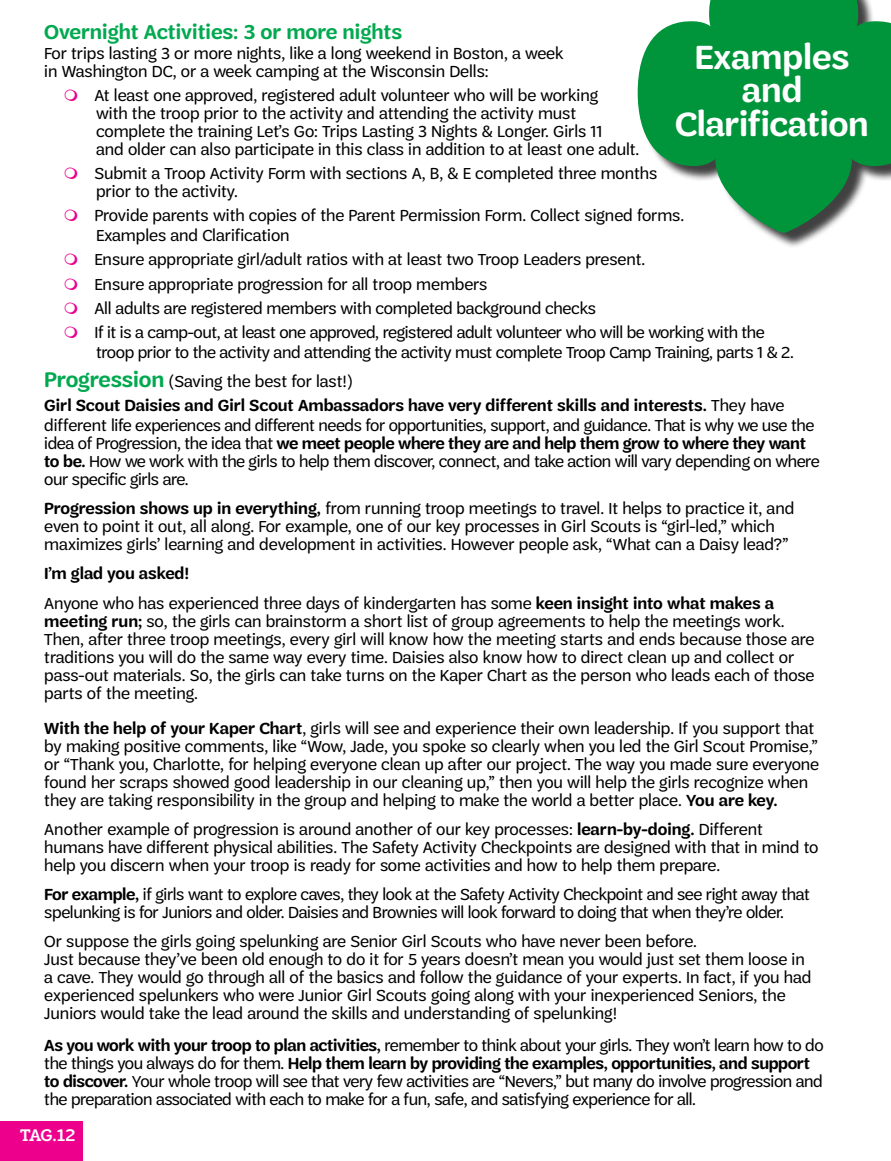
<style>
.page{position:relative;width:891px;height:1161px;background:#fff}
.page>*{position:absolute;margin:0;border:0;box-sizing:border-box;transform-origin:0 0}
.t1{font:600 35.7px/33.2px "Trefoil Sans";letter-spacing:-.01em;color:#fff;text-align:center}
.t2{font:600 21.45px "Trefoil Sans";color:#00a94f}
.t3{font:500 18px "Trefoil Slab";color:#fff}
.t4{font:17.1px/18px "Trefoil Sans";color:#000}
.t5{font:17.1px/18px "Trefoil Sans";letter-spacing:-.02em;color:#000}
.s1{font-weight:600;font-size:22.5px;color:#00a94f}
.s2{font-weight:600}
</style>
<div class="page">
<div style="left:640px;top:0;width:251px;height:249px;background:#000;opacity:.75"></div>
<svg style="left:638px;top:0;width:253px;height:233px;fill:#00953b"></svg>
<div style="left:0;top:1121px;width:82px;height:40px;background:#ec008c"></div>
<p class="t2" style="left:44px;top:20px;width:359px">Overnight Activities: 3 or more nights</p>
<p class="t4" style="left:44px;top:44px;width:521px">For trips lasting 3 or more nights, like a long weekend in Boston, a week in Washington DC, or a week camping at the Wisconsin Dells:</p>
<p class="t4" style="left:94px;top:86px;width:547px">At least one approved, registered adult volunteer who will be working<br>with the troop prior to the activity and attending the activity must complete the training Let’s Go: Trips Lasting 3 Nights &amp; Longer. Girls 11<br>and older can also participate in this class in addition to at least one adult.</p>
<p class="t4" style="left:94px;top:164px;width:564px">Submit a Troop Activity Form with sections A, B, &amp; E completed three months prior to the activity.</p>
<p class="t4" style="left:94px;top:206px;width:591px;line-height:20px">Provide parents with copies of the Parent Permission Form. Collect signed forms.<br>Examples and Clarification</p>
<p class="t4" style="left:94px;top:248px;width:672px;line-height:24.3px">Ensure appropriate girl/adult ratios with at least two Troop Leaders present.<br>Ensure appropriate progression for all troop members<br>All adults are registered members with completed background checks<br>If it is a camp-out, at least one approved, registered adult volunteer who will be working with the</p>
<p class="t5" style="left:44px;top:338px;width:751px;line-height:28.5px;text-indent:52px">troop prior to the activity and attending the activity must complete Troop Camp Training, parts 1 &amp; 2.<br><span class="s1">Progression</span> (Saving the best for last!)</p>
<p class="t5" style="left:44px;top:395px;width:771px;line-height:20px"><span class="s2">Girl Scout Daisies and Girl Scout Ambassadors have very different skills and interests.</span> They have different life experiences and different needs for opportunities, support, and guidance. That is why we use the</p>
<p class="t5" style="left:44px;top:434px;width:777px">idea of Progression, the idea that <span class="s2">we meet people where they are and help them grow to where they want to be.</span> How we work with the girls to help them discover, connect, and take action will vary depending on where our specific girls are.</p>
<p class="t4" style="left:44px;top:499px;width:752px"><span class="s2">Progression shows up in everything,</span> from running troop meetings to travel. It helps to practice it, and even to point it out, all along. For example, one of our key processes in Girl Scouts is “girl-led,” which maximizes girls’ learning and development in activities. However people ask, “What can a Daisy lead?”</p>
<p class="t4" style="left:44px;top:558px;width:731px;line-height:30px"><span class="s2">I’m glad you asked!<br></span>Anyone who has experienced three days of kindergarten has some <span class="s2">keen insight into what makes a</span></p>
<p class="t4" style="left:44px;top:612px;width:772px"><span class="s2">meeting run;</span> so, the girls can brainstorm a short list of group agreements to help the meetings work.<br>Then, after three troop meetings, every girl will know how the meeting starts and ends because those are traditions you will do the same way every time. Daisies also know how to direct clean up and collect or pass-out materials. So, the girls can take turns on the Kaper Chart as the person who leads each of those parts of the meeting.</p>
<p class="t4" style="left:44px;top:719px;width:776px"><span class="s2">With the help of your Kaper Chart</span>, girls will see and experience their own leadership. If you support that by making positive comments, like “Wow, Jade, you spoke so clearly when you led the Girl Scout Promise,” or “Thank you, Charlotte, for helping everyone clean up after our project. The way you made sure everyone found her scraps showed good leadership in our cleaning up,” then you will help the girls recognize when they are taking responsibility in the group and helping to make the world a better place. <span class="s2">You are key.</span></p>
<p class="t4" style="left:44px;top:820px;width:776px">Another example of progression is around another of our key processes: <span class="s2">learn-by-doing.</span> Different humans have different physical abilities. The Safety Activity Checkpoints are designed with that in mind to help you discern when your troop is ready for some activities and how to help them prepare.</p>
<p class="t5" style="left:44px;top:885px;width:767px"><span class="s2">For example,</span> if girls want to explore caves, they look at the Safety Activity Checkpoint and see right away that spelunking is for Juniors and older. Daisies and Brownies will look forward to doing that when they’re older.</p>
<p class="t4" style="left:44px;top:932px;width:769px">Or suppose the girls going spelunking are Senior Girl Scouts who have never been before.<br>Just because they’ve been old enough to do it for 5 years doesn’t mean you would just set them loose in a cave. They would go through all of the basics and follow the guidance of your experts. In fact, if you had experienced spelunkers who were Junior Girl Scouts going along with your inexperienced Seniors, the Juniors would take the lead around the skills and understanding of spelunking!</p>
<p class="t5" style="left:44px;top:1036px;width:781px"><span class="s2">As you work with your troop to plan activities,</span> remember to think about your girls. They won’t learn how to do the things you always do for them. <span class="s2">Help them learn by providing the examples, opportunities, and support to discover.</span> Your whole troop will see that very few activities are “Nevers,” but many do involve progression and the preparation associated with each to make for a fun, safe, and satisfying experience for all.</p>
<p class="t3" style="left:20px;top:1125px;width:57px">TAG.12</p>
<h1 class="t1" style="left:675px;top:41px;width:195px">Examples and<br>Clarification</h1>
</div>
